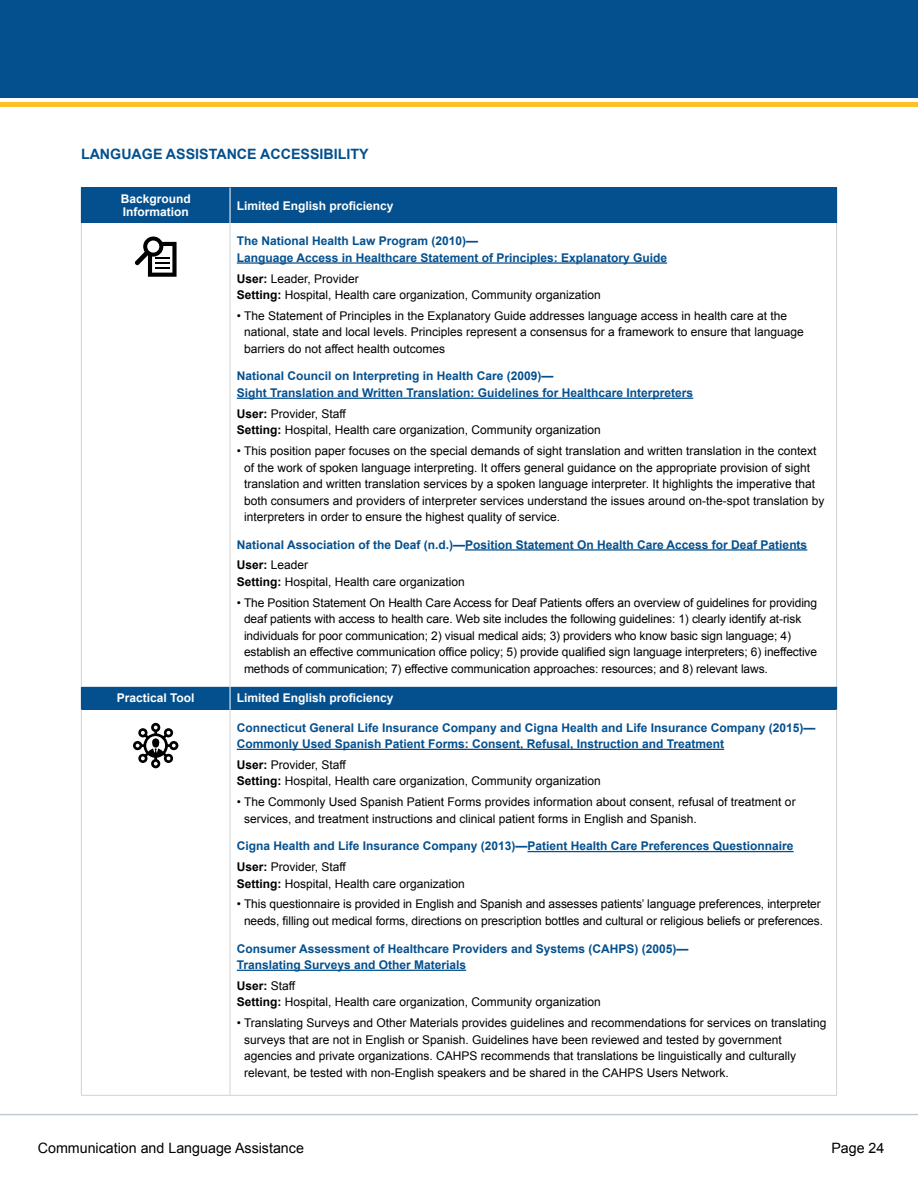
<style>
.page{position:relative;width:918px;height:1188px;background:#fff}
.page>*{position:absolute;margin:0;border:0;box-sizing:border-box;transform-origin:0 0}
.t1{font:14.25px "Arial";color:#000}
.t2{font:700 14.25px "Arial";color:#04508e}
.t3{font:12px/16.5px "Arial";color:#000}
.t4{font:700 12px/16.5px "Arial";color:#04508e}
.t5{font:700 12px/13.5px "Arial";color:#fff}
.t6{font:700 12px "Arial";color:#000}
.s1{font-weight:700}
.s2{font-weight:400}
</style>
<div class="page">
<div style="left:0;top:0;width:918px;height:98px;background:#04508e"></div>
<hr style="left:0;top:103px;width:918px;height:4px;background:#ffc027">
<hr style="left:0;top:1114px;width:918px;height:1px;background:#8497b0">
<div style="left:81px;top:187px;width:149px;height:36px;background:#04508e"></div>
<div style="left:230px;top:187px;width:607px;height:36px;background:#04508e"></div>
<div style="left:81px;top:686px;width:149px;height:23px;background:#04508e"></div>
<div style="left:230px;top:686px;width:607px;height:23px;background:#04508e"></div>
<hr style="left:81px;top:223px;width:1px;height:463px;background:#d1d3d4">
<hr style="left:230px;top:223px;width:1px;height:463px;background:#d1d3d4">
<hr style="left:836px;top:223px;width:1px;height:463px;background:#d1d3d4">
<hr style="left:81px;top:709px;width:1px;height:386px;background:#d1d3d4">
<hr style="left:230px;top:709px;width:1px;height:386px;background:#d1d3d4">
<hr style="left:836px;top:709px;width:1px;height:386px;background:#d1d3d4">
<hr style="left:230px;top:188px;width:1px;height:35px;background:#fff">
<svg style="left:230px;top:687px;width:1px;height:22px"></svg>
<hr style="left:81px;top:686px;width:149px;height:1px;background:#fff">
<hr style="left:230px;top:686px;width:607px;height:1px;background:#fff">
<hr style="left:81px;top:1095px;width:149px;height:1px;background:#d1d3d4">
<hr style="left:230px;top:1095px;width:607px;height:1px;background:#d1d3d4">
<hr style="left:237px;top:262px;width:430px;height:2px;background:#04508e">
<hr style="left:237px;top:398px;width:456px;height:1px;background:#04508e">
<hr style="left:465px;top:549px;width:342px;height:2px;background:#04508e">
<hr style="left:237px;top:749px;width:487px;height:1px;background:#04508e">
<hr style="left:528px;top:851px;width:266px;height:1px;background:#04508e">
<hr style="left:237px;top:970px;width:229px;height:1px;background:#04508e">
<svg style="left:135px;top:237px;width:42px;height:40px"></svg>
<svg style="left:133px;top:723px;width:45px;height:45px"></svg>
<h3 class="t2" style="left:81px;top:144px;width:289px">LANGUAGE ASSISTANCE ACCESSIBILITY</h3>
<h4 class="t5" style="left:121px;top:192px;width:72px">Background<br>Information</h4>
<h5 class="t5" style="left:237px;top:199px;width:158px">Limited English proficiency</h5>
<h6 class="t4" style="left:237px;top:233px;width:432px">The National Health Law Program (2010)—<br>Language Access in Healthcare Statement of Principles: Explanatory Guide</h6>
<p class="t3" style="left:237px;top:270px;width:124px"><span class="s1">User:</span> Leader, Provider</p>
<p class="t3" style="left:237px;top:287px;width:366px"><span class="s1">Setting:</span> Hospital, Health care organization, Community organization</p>
<p class="t3" style="left:244px;top:308px;width:561px;text-indent:-7px">• The Statement of Principles in the Explanatory Guide addresses language access in health care at the national, state and local levels. Principles represent a consensus for a framework to ensure that language barriers do not affect health outcomes</p>
<h6 class="t4" style="left:237px;top:368px;width:458px">National Council on Interpreting in Health Care (2009)—<br>Sight Translation and Written Translation: Guidelines for Healthcare Interpreters</h6>
<p class="t3" style="left:237px;top:405px;width:111px"><span class="s1">User:</span> Provider, Staff</p>
<p class="t3" style="left:237px;top:422px;width:366px"><span class="s1">Setting:</span> Hospital, Health care organization, Community organization</p>
<p class="t3" style="left:244px;top:443px;width:582px;text-indent:-7px">• This position paper focuses on the special demands of sight translation and written translation in the context of the work of spoken language interpreting. It offers general guidance on the appropriate provision of sight translation and written translation services by a spoken language interpreter. It highlights the imperative that both consumers and providers of interpreter services understand the issues around on-the-spot translation by interpreters in order to ensure the highest quality of service.</p>
<h6 class="t4" style="left:237px;top:537px;width:572px">National Association of the Deaf (n.d.)—Position Statement On Health Care Access for Deaf Patients</h6>
<p class="t3" style="left:237px;top:557px;width:73px"><span class="s1">User:</span> Leader</p>
<p class="t3" style="left:237px;top:574px;width:230px"><span class="s1">Setting:</span> Hospital, Health care organization</p>
<p class="t3" style="left:244px;top:594px;width:575px;text-indent:-7px">• The Position Statement On Health Care Access for Deaf Patients offers an overview of guidelines for providing deaf patients with access to health care. Web site includes the following guidelines: 1) clearly identify at-risk individuals for poor communication; 2) visual medical aids; 3) providers who know basic sign language; 4) establish an effective communication office policy; 5) provide qualified sign language interpreters; 6) ineffective methods of communication; 7) effective communication approaches: resources; and 8) relevant laws.</p>
<h4 class="t5" style="left:117px;top:692px;width:79px">Practical Tool</h4>
<h5 class="t5" style="left:237px;top:692px;width:158px">Limited English proficiency</h5>
<h6 class="t4" style="left:237px;top:720px;width:580px">Connecticut General Life Insurance Company and Cigna Health and Life Insurance Company (2015)—<br>Commonly Used Spanish Patient Forms: Consent, Refusal, Instruction and Treatment</h6>
<p class="t3" style="left:237px;top:757px;width:111px"><span class="s1">User:</span> Provider, Staff</p>
<p class="t3" style="left:237px;top:773px;width:366px"><span class="s1">Setting:</span> Hospital, Health care organization, Community organization</p>
<p class="t3" style="left:244px;top:794px;width:553px;text-indent:-7px">• The Commonly Used Spanish Patient Forms provides information about consent, refusal of treatment or services, and treatment instructions and clinical patient forms in English and Spanish.</p>
<h6 class="t4" style="left:237px;top:838px;width:558px">Cigna Health and Life Insurance Company (2013)—Patient Health Care Preferences Questionnaire</h6>
<p class="t3" style="left:237px;top:859px;width:111px"><span class="s1">User:</span> Provider, Staff</p>
<p class="t3" style="left:237px;top:875px;width:230px"><span class="s1">Setting:</span> Hospital, Health care organization</p>
<p class="t3" style="left:237px;top:896px;width:588px;text-align:right">• This questionnaire is provided in English and Spanish and assesses patients’ language preferences, interpreter needs, filling out medical forms, directions on prescription bottles and cultural or religious beliefs or preferences.</p>
<h6 class="t4" style="left:237px;top:940px;width:453px">Consumer Assessment of Healthcare Providers and Systems (CAHPS) (2005)—<br>Translating Surveys and Other Materials</h6>
<p class="t6" style="left:237px;top:978px;width:60px">User: <span class="s2">Staff</span></p>
<p class="t3" style="left:237px;top:994px;width:366px"><span class="s1">Setting:</span> Hospital, Health care organization, Community organization</p>
<p class="t3" style="left:244px;top:1015px;width:584px;text-indent:-7px">• Translating Surveys and Other Materials provides guidelines and recommendations for services on translating surveys that are not in English or Spanish. Guidelines have been reviewed and tested by government agencies and private organizations. CAHPS recommends that translations be linguistically and culturally relevant, be tested with non-English speakers and be shared in the CAHPS Users Network.</p>
<p class="t1" style="left:38px;top:1139px;width:268px">Communication and Language Assistance</p>
<p class="t1" style="left:831px;top:1139px;width:55px">Page 24</p>
</div>
